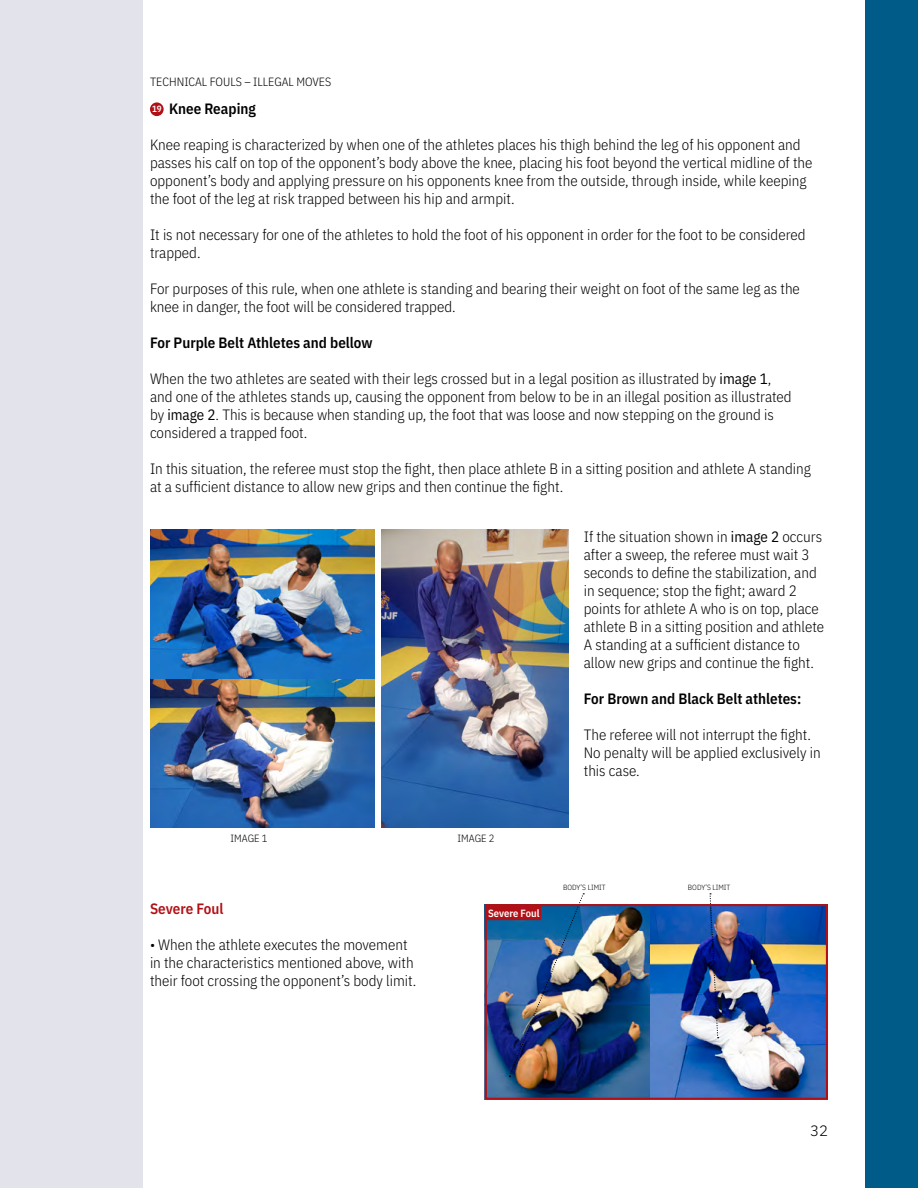
<style>
.page{position:relative;width:918px;height:1188px;background:#fff}
.page>*{position:absolute;margin:0;border:0;box-sizing:border-box;transform-origin:0 0}
.t1{font:300 15px/18px "IBM Plex Sans Cond";color:#000}
.t2{font:600 15px "IBM Plex Sans Cond";color:#000}
.t3{font:600 15px "IBM Plex Sans Cond";color:#b11116}
.t4{font:300 15px "IBM Plex Sans";color:#000}
.t5{font:300 12px "IBM Plex Sans Cond";color:#000}
.t6{font:300 10.5px "IBM Plex Sans Cond";color:#000}
.t7{font:600 10.5px "IBM Plex Sans Cond";color:#fff}
.t8{font:600 9px "IBM Plex Sans Cond";color:#fff}
.t9{font:300 7.5px "IBM Plex Sans Cond";color:#000}
.s1{font-weight:400}
</style>
<div class="page">
<div style="left:0;top:0;width:142px;height:1188px;background:#e2e3eb"></div>
<img style="left:488px;top:907px;width:337px;height:190px">
<svg style="left:709px;top:893px;width:10px;height:145px"></svg>
<img style="left:508px;top:893px;width:76px;height:184px">
<div style="left:485px;top:904px;width:343px;height:196px;border:2px solid #b11116"></div>
<div style="left:487px;top:905px;width:54px;height:15px;background:#b11116"></div>
<div style="left:866px;top:0;width:52px;height:1188px;background:#005b89"></div>
<div style="left:150px;top:102px;width:14px;height:14px;background:#b11116;border-radius:50%"></div>
<img style="left:150px;top:530px;width:225px;height:298px">
<img style="left:381px;top:530px;width:188px;height:298px">
<p class="t5" style="left:150px;top:73px;width:183px">TECHNICAL FOULS – ILLEGAL MOVES</p>
<p class="t8" style="left:152px;top:102px;width:11px">19</p>
<p class="t2" style="left:169px;top:97px;width:88px">Knee Reaping</p>
<p class="t1" style="left:150px;top:135px;width:664px">Knee reaping is characterized by when one of the athletes places his thigh behind the leg of his opponent and passes his calf on top of the opponent’s body above the knee, placing his foot beyond the vertical midline of the opponent’s body and applying pressure on his opponents knee from the outside, through inside, while keeping the foot of the leg at risk trapped between his hip and armpit.</p>
<p class="t1" style="left:150px;top:225px;width:657px">It is not necessary for one of the athletes to hold the foot of his opponent in order for the foot to be considered trapped.</p>
<p class="t1" style="left:150px;top:279px;width:651px">For purposes of this rule, when one athlete is standing and bearing their weight on foot of the same leg as the knee in danger, the foot will be considered trapped.</p>
<p class="t2" style="left:150px;top:331px;width:224px">For Purple Belt Athletes and bellow</p>
<p class="t1" style="left:150px;top:369px;width:643px">When the two athletes are seated with their legs crossed but in a legal position as illustrated by <span class="s1">image 1</span>, and one of the athletes stands up, causing the opponent from below to be in an illegal position as illustrated by <span class="s1">image 2</span>. This is because when standing up, the foot that was loose and now stepping on the ground is considered a trapped foot.</p>
<p class="t1" style="left:150px;top:459px;width:662px">In this situation, the referee must stop the fight, then place athlete B in a sitting position and athlete A standing at a sufficient distance to allow new grips and then continue the fight.</p>
<p class="t6" style="left:231px;top:831px;width:38px">IMAGE 1</p>
<p class="t6" style="left:458px;top:831px;width:38px">IMAGE 2</p>
<p class="t3" style="left:150px;top:896px;width:75px">Severe Foul</p>
<p class="t1" style="left:150px;top:934px;width:268px">• When the athlete executes the movement in the characteristics mentioned above, with their foot crossing the opponent’s body limit.</p>
<p class="t7" style="left:488px;top:905px;width:53px">Severe Foul</p>
<p class="t1" style="left:584px;top:526px;width:242px">If the situation shown in <span class="s1">image 2</span> occurs after a sweep, the referee must wait 3 seconds to define the stabilization, and in sequence; stop the fight; award 2 points for athlete A who is on top, place athlete B in a sitting position and athlete A standing at a sufficient distance to allow new grips and continue the fight.</p>
<p class="t2" style="left:584px;top:686px;width:219px">For Brown and Black Belt athletes:</p>
<p class="t1" style="left:584px;top:724px;width:238px">The referee will not interrupt the fight.<br>No penalty will be applied exclusively in this case.</p>
<p class="t9" style="left:563px;top:881px;width:44px">BODY’S LIMIT</p>
<p class="t9" style="left:688px;top:881px;width:44px">BODY’S LIMIT</p>
<p class="t4" style="left:810px;top:1119px;width:19px">32</p>
</div>
